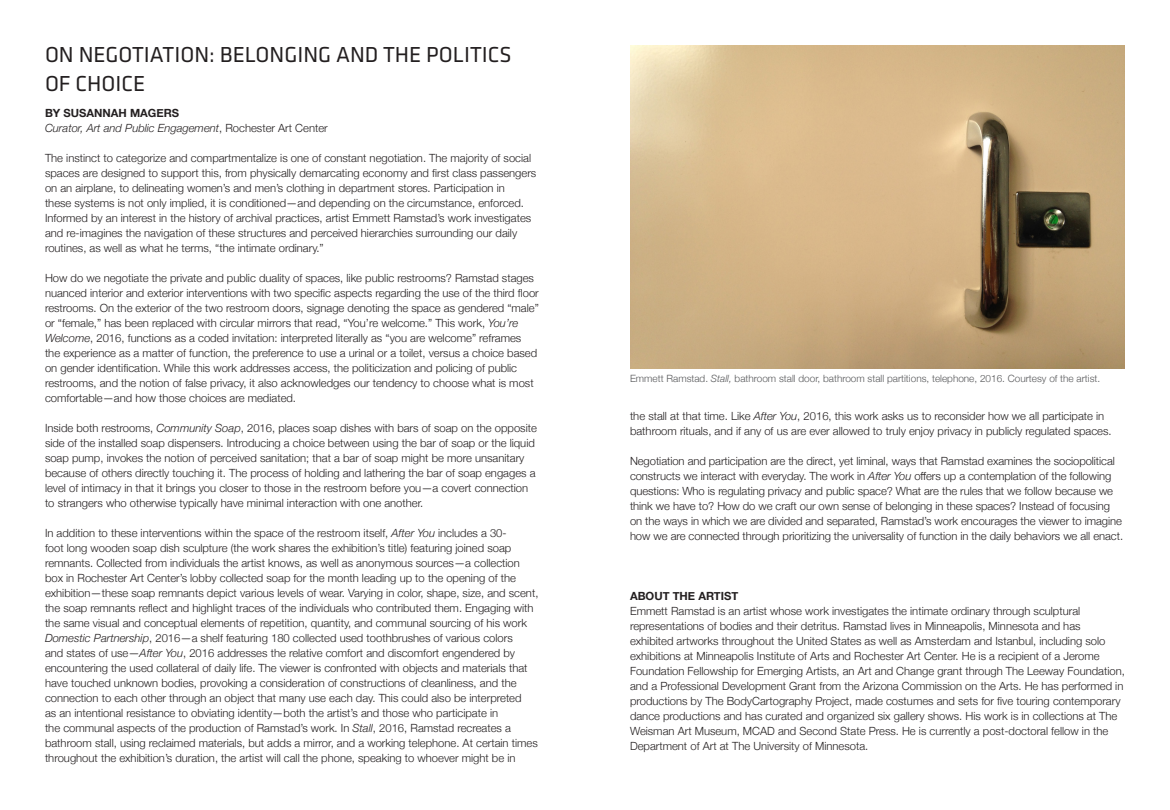
<style>
.page{position:relative;width:1170px;height:810px;background:#fff}
.page>*{position:absolute;margin:0;border:0;box-sizing:border-box;transform-origin:0 0}
.t1{font:22.5px/28.8px "Klavika Basic";color:#231f20}
.Body_Copy{font:300 11.25px/15px "Helvetica Neue";color:#231f20}
.Body_Copy-2{font:italic 300 11.25px/15px "Helvetica Neue";color:#231f20}
.t2{font:300 10px "Helvetica Neue";color:#57585a}
.s1{font-weight:700;font-style:normal}
.s2{font-style:normal}
.s3{font-style:italic}
.s4{font-weight:700}
</style>
<div class="page">
<img style="left:630px;top:45px;width:495px;height:324px">
<p class="t1" style="left:45px;top:39px;width:468px">ON NEGOTIATION: BELONGING AND THE POLITICS<br>OF CHOICE</p>
<p class="Body_Copy-2" style="left:45px;top:105px;width:284px"><span class="s1">BY SUSANNAH MAGERS<br></span>Curator, Art and Public Engagement<span class="s2">, Rochester Art Center</span></p>
<p class="Body_Copy" style="left:45px;top:150px;width:493px">The instinct to categorize and compartmentalize is one of constant negotiation. The majority of social spaces are designed to support this, from physically demarcating economy and first class passengers on an airplane, to delineating women’s and men’s clothing in department stores. Participation in<br>these systems is not only implied, it is conditioned—and depending on the circumstance, enforced.<br>Informed by an interest in the history of archival practices, artist Emmett Ramstad’s work investigates and re-imagines the navigation of these structures and perceived hierarchies surrounding our daily routines, as well as what he terms, “the intimate ordinary.”</p>
<p class="Body_Copy" style="left:45px;top:270px;width:495px">How do we negotiate the private and public duality of spaces, like public restrooms? Ramstad stages nuanced interior and exterior interventions with two specific aspects regarding the use of the third floor restrooms. On the exterior of the two restroom doors, signage denoting the space as gendered “male” or “female,” has been replaced with circular mirrors that read, “You’re welcome.” This work, <span class="s3">You’re Welcome</span>, 2016, functions as a coded invitation: interpreted literally as “you are welcome” reframes the experience as a matter of function, the preference to use a urinal or a toilet, versus a choice based on gender identification. While this work addresses access, the politicization and policing of public restrooms, and the notion of false privacy, it also acknowledges our tendency to choose what is most comfortable—and how those choices are mediated.</p>
<p class="Body_Copy" style="left:45px;top:420px;width:493px">Inside both restrooms, <span class="s3">Community Soap</span>, 2016, places soap dishes with bars of soap on the opposite side of the installed soap dispensers. Introducing a choice between using the bar of soap or the liquid soap pump, invokes the notion of perceived sanitation; that a bar of soap might be more unsanitary because of others directly touching it. The process of holding and lathering the bar of soap engages a level of intimacy in that it brings you closer to those in the restroom before you—a covert connection to strangers who otherwise typically have minimal interaction with one another.</p>
<p class="Body_Copy" style="left:45px;top:525px;width:495px">In addition to these interventions within the space of the restroom itself, <span class="s3">After You</span> includes a 30-<br>foot long wooden soap dish sculpture (the work shares the exhibition’s title) featuring joined soap remnants. Collected from individuals the artist knows, as well as anonymous sources—a collection box in Rochester Art Center’s lobby collected soap for the month leading up to the opening of the exhibition—these soap remnants depict various levels of wear. Varying in color, shape, size, and scent, the soap remnants reflect and highlight traces of the individuals who contributed them. Engaging with the same visual and conceptual elements of repetition, quantity, and communal sourcing of his work <span class="s3">Domestic Partnership</span>, 2016—a shelf featuring 180 collected used toothbrushes of various colors<br>and states of use—<span class="s3">After You</span>, 2016 addresses the relative comfort and discomfort engendered by encountering the used collateral of daily life. The viewer is confronted with objects and materials that have touched unknown bodies, provoking a consideration of constructions of cleanliness, and the connection to each other through an object that many use each day. This could also be interpreted<br>as an intentional resistance to obviating identity—both the artist’s and those who participate in<br>the communal aspects of the production of Ramstad’s work. In <span class="s3">Stall</span>, 2016, Ramstad recreates a bathroom stall, using reclaimed materials, but adds a mirror, and a working telephone. At certain times throughout the exhibition’s duration, the artist will call the phone, speaking to whoever might be in</p>
<p class="t2" style="left:630px;top:370px;width:472px">Emmett Ramstad. <span class="s3">Stall,</span> bathroom stall door, bathroom stall partitions, telephone, 2016. Courtesy of the artist.</p>
<p class="Body_Copy" style="left:630px;top:407px;width:483px">the stall at that time. Like <span class="s3">After You</span>, 2016, this work asks us to reconsider how we all participate in bathroom rituals, and if any of us are ever allowed to truly enjoy privacy in publicly regulated spaces.</p>
<p class="Body_Copy" style="left:630px;top:452px;width:495px">Negotiation and participation are the direct, yet liminal, ways that Ramstad examines the sociopolitical constructs we interact with everyday. The work in <span class="s3">After You</span> offers up a contemplation of the following questions: Who is regulating privacy and public space? What are the rules that we follow because we think we have to? How do we craft our own sense of belonging in these spaces? Instead of focusing on the ways in which we are divided and separated, Ramstad’s work encourages the viewer to imagine how we are connected through prioritizing the universality of function in the daily behaviors we all enact.</p>
<p class="Body_Copy" style="left:630px;top:587px;width:496px"><span class="s4">ABOUT THE ARTIST<br></span>Emmett Ramstad is an artist whose work investigates the intimate ordinary through sculptural representations of bodies and their detritus. Ramstad lives in Minneapolis, Minnesota and has exhibited artworks throughout the United States as well as Amsterdam and Istanbul, including solo exhibitions at Minneapolis Institute of Arts and Rochester Art Center. He is a recipient of a Jerome Foundation Fellowship for Emerging Artists, an Art and Change grant through The Leeway Foundation, and a Professional Development Grant from the Arizona Commission on the Arts. He has performed in productions by The BodyCartography Project, made costumes and sets for five touring contemporary dance productions and has curated and organized six gallery shows. His work is in collections at The Weisman Art Museum, MCAD and Second State Press. He is currently a post-doctoral fellow in the Department of Art at The University of Minnesota.</p>
</div>
